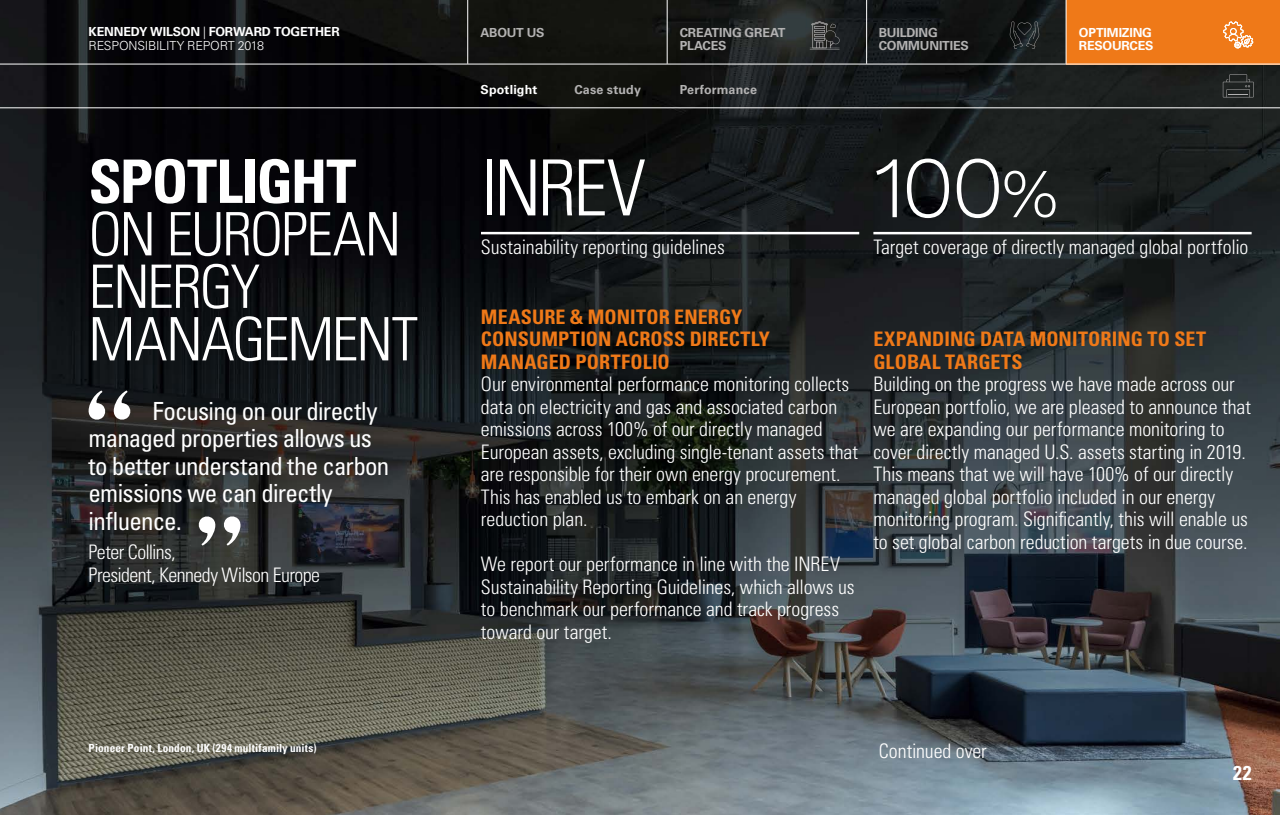
<style>
.page{position:relative;width:1280px;height:815px;background:#fff}
.page>*{position:absolute;margin:0;border:0;box-sizing:border-box;transform-origin:0 0}
.t1{font:300 87.5px "Work Sans";color:#fff}
.t2{font:300 condensed 77.5px "Univers LT Std";letter-spacing:-.045em;color:#fff}
.t3{font:300 condensed 60px/52.5px "Univers LT Std";letter-spacing:-.035em;color:#fff}
.t4{font:700 condensed 60px "Univers LT Std";letter-spacing:-.025em;color:#fff}
.t5{font:condensed 25px/27.5px "Univers LT Std";letter-spacing:-.03em;color:#fff}
.t6{font:300 condensed 20px/22.5px "Univers LT Std";letter-spacing:-.005em;color:#fff}
.t7{font:700 condensed 20px/22.5px "Univers LT Std";letter-spacing:.005em;color:#ef7918}
.t8{font:300 condensed 20px/22.5px "Univers LT Std";letter-spacing:-.03em;color:#fff}
.t9{font:700 condensed 20px "Univers LT Std";color:#fff}
.t10{font:700 12.5px/13.8px "Univers LT Std";letter-spacing:-.015em;color:#fff}
.t11{font:700 12.5px/13.8px "Univers LT Std";letter-spacing:-.01em;color:#b3b2b2}
.t12{font:700 12.5px "Univers LT Std";letter-spacing:.01em;color:#b3b2b2}
.t13{font:700 12.5px "Univers LT Std";letter-spacing:.015em;color:#b3b2b2}
.t14{font:700 12.5px "Univers LT Std";letter-spacing:.01em;color:#fff}
.t15{font:700 condensed 11.25px "Univers LT Std";letter-spacing:.015em;color:#fff}
.s1{font-weight:300}
.s2{font-size:70px}
</style>
<div class="page">
<img style="left:0;top:0;width:1280px;height:815px">
<hr style="left:481px;top:232px;width:378px;height:2px;background:#fff">
<hr style="left:873px;top:232px;width:379px;height:2px;background:#fff">
<svg style="left:86px;top:390px;width:45px;height:30px"></svg>
<svg style="left:198px;top:516px;width:45px;height:30px"></svg>
<svg style="left:1223px;top:74px;width:31px;height:23px"></svg>
<div style="left:1066px;top:0;width:214px;height:64px;background:#ef7918"></div>
<hr style="left:0;top:108px;width:1280px;height:1px;background:#fff">
<hr style="left:667px;top:0;width:1px;height:64px;background:#fff">
<hr style="left:467px;top:0;width:1px;height:64px;background:#fff">
<hr style="left:866px;top:0;width:1px;height:64px;background:#fff">
<hr style="left:1066px;top:0;width:1px;height:64px;background:#fff">
<hr style="left:0;top:64px;width:1280px;height:1px;background:#fff">
<svg style="left:1223px;top:21px;width:30px;height:27px"></svg>
<svg style="left:810px;top:21px;width:30px;height:29px"></svg>
<svg style="left:1010px;top:21px;width:29px;height:28px"></svg>
<p class="t10" style="left:89px;top:25px;width:253px">KENNEDY WILSON <span class="s1">|</span> FORWARD TOGETHER<br><span class="s1">RESPONSIBILITY REPORT 2018</span></p>
<h3 class="t4" style="left:89px;top:145px;width:269px">SPOTLIGHT</h3>
<h3 class="t3" style="left:89px;top:208px;width:331px">ON EUROPEAN<br>ENERGY<br>MANAGEMENT</h3>
<p class="t5" style="left:89px;top:397px;width:302px;text-indent:64px">Focusing on our directly managed properties allows us to better understand the carbon emissions we can directly influence.</p>
<p class="t8" style="left:89px;top:541px;width:233px">Peter Collins,<br>President, Kennedy Wilson Europe</p>
<p class="t15" style="left:89px;top:741px;width:229px">Pioneer Point, London, UK (294 multifamily units)</p>
<p class="t11" style="left:481px;top:25px;width:66px">ABOUT US</p>
<p class="t10" style="left:1079px;top:25px;width:76px">OPTIMIZING<br>RESOURCES</p>
<p class="t11" style="left:680px;top:25px;width:107px">CREATING GREAT<br>PLACES</p>
<p class="t11" style="left:879px;top:25px;width:92px">BUILDING<br>COMMUNITIES</p>
<p class="t14" style="left:481px;top:83px;width:58px">Spotlight</p>
<p class="t12" style="left:680px;top:83px;width:79px">Performance</p>
<p class="t13" style="left:574px;top:83px;width:68px">Case study</p>
<h2 class="t2" style="left:481px;top:142px;width:166px">INREV</h2>
<p class="t6" style="left:481px;top:236px;width:245px">Sustainability reporting guidelines</p>
<h1 class="t1" style="left:873px;top:136px;width:186px">100<span class="s2">%</span></h1>
<p class="t6" style="left:873px;top:236px;width:376px">Target coverage of directly managed global portfolio</p>
<p class="t7" style="left:481px;top:305px;width:290px">MEASURE &amp; MONITOR ENERGY<br>CONSUMPTION ACROSS DIRECTLY<br>MANAGED PORTFOLIO</p>
<p class="t6" style="left:481px;top:373px;width:379px">Our environmental performance monitoring collects data on electricity and gas and associated carbon emissions across 100% of our directly managed European assets, excluding single-tenant assets that are responsible for their own energy procurement.<br>This has enabled us to embark on an energy reduction plan.</p>
<p class="t6" style="left:481px;top:553px;width:375px">We report our performance in line with the INREV Sustainability Reporting Guidelines, which allows us to benchmark our performance and track progress toward our target.</p>
<p class="t7" style="left:873px;top:328px;width:334px">EXPANDING DATA MONITORING TO SET<br>GLOBAL TARGETS</p>
<p class="t6" style="left:873px;top:373px;width:379px">Building on the progress we have made across our European portfolio, we are pleased to announce that we are expanding our performance monitoring to cover directly managed U.S. assets starting in 2019.<br>This means that we will have 100% of our directly managed global portfolio included in our energy monitoring program. Significantly, this will enable us to set global carbon reduction targets in due course.</p>
<p class="t6" style="left:879px;top:740px;width:110px">Continued over</p>
<p class="t9" style="left:1233px;top:760px;width:20px">22</p>
</div>
